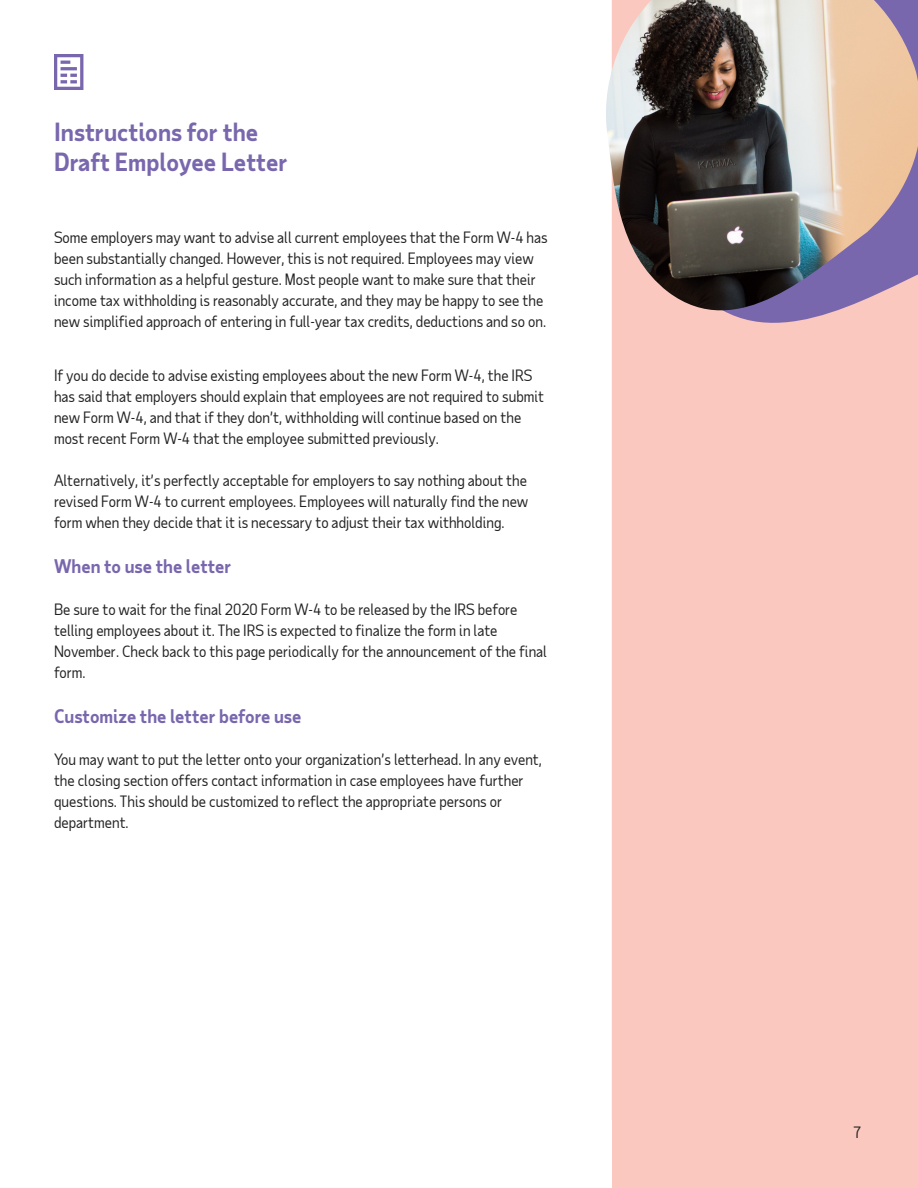
<style>
.page{position:relative;width:918px;height:1188px;background:#fff}
.page>*{position:absolute;margin:0;border:0;box-sizing:border-box;transform-origin:0 0}
.First-level_headline{font:700 24px/30px "Taub Sans";color:#7967ae}
.Second-level_heading{font:700 18px "Taub Sans";color:#7967ae}
.Second-level_heading-2{font:15px/21px "Taub Sans";color:#222}
.First-level_headline-2{font:15px/21px "Taub Sans";color:#222}
.Body{font:15px "Taub Sans";color:#222}
</style>
<div class="page">
<hr style="left:612px;top:0;width:1px;height:1120px;background:#d0271d">
<div style="left:613px;top:0;width:305px;height:1188px;background:#fac8bf"></div>
<svg style="left:726px;top:312px;width:106px;height:11px"></svg>
<img style="left:606px;top:0;width:312px;height:312px">
<svg style="left:54px;top:54px;width:29px;height:36px"></svg>
<p class="First-level_headline" style="left:54px;top:116px;width:235px">Instructions for the<br>Draft Employee Letter</p>
<p class="First-level_headline-2" style="left:54px;top:227px;width:495px">Some employers may want to advise all current employees that the Form W-4 has been substantially changed. However, this is not required. Employees may view such information as a helpful gesture. Most people want to make sure that their income tax withholding is reasonably accurate, and they may be happy to see the new simplified approach of entering in full-year tax credits, deductions and so on.</p>
<p class="Second-level_heading-2" style="left:54px;top:365px;width:492px">If you do decide to advise existing employees about the new Form W-4, the IRS has said that employers should explain that employees are not required to submit new Form W-4, and that if they don’t, withholding will continue based on the most recent Form W-4 that the employee submitted previously.</p>
<p class="Second-level_heading-2" style="left:54px;top:470px;width:476px;text-align:justify">Alternatively, it’s perfectly acceptable for employers to say nothing about the revised Form W-4 to current employees. Employees will naturally find the new form when they decide that it is necessary to adjust their tax withholding.</p>
<p class="Second-level_heading" style="left:54px;top:554px;width:179px">When to use the letter</p>
<p class="Second-level_heading-2" style="left:54px;top:599px;width:495px">Be sure to wait for the final 2020 Form W-4 to be released by the IRS before telling employees about it. The IRS is expected to finalize the form in late November. Check back to this page periodically for the announcement of the final form.</p>
<p class="Second-level_heading" style="left:54px;top:704px;width:249px">Customize the letter before use</p>
<p class="Second-level_heading-2" style="left:54px;top:749px;width:489px">You may want to put the letter onto your organization’s letterhead. In any event, the closing section offers contact information in case employees have further questions. This should be customized to reflect the appropriate persons or department.</p>
<p class="Body" style="left:853px;top:1123px;width:10px">7</p>
</div>
